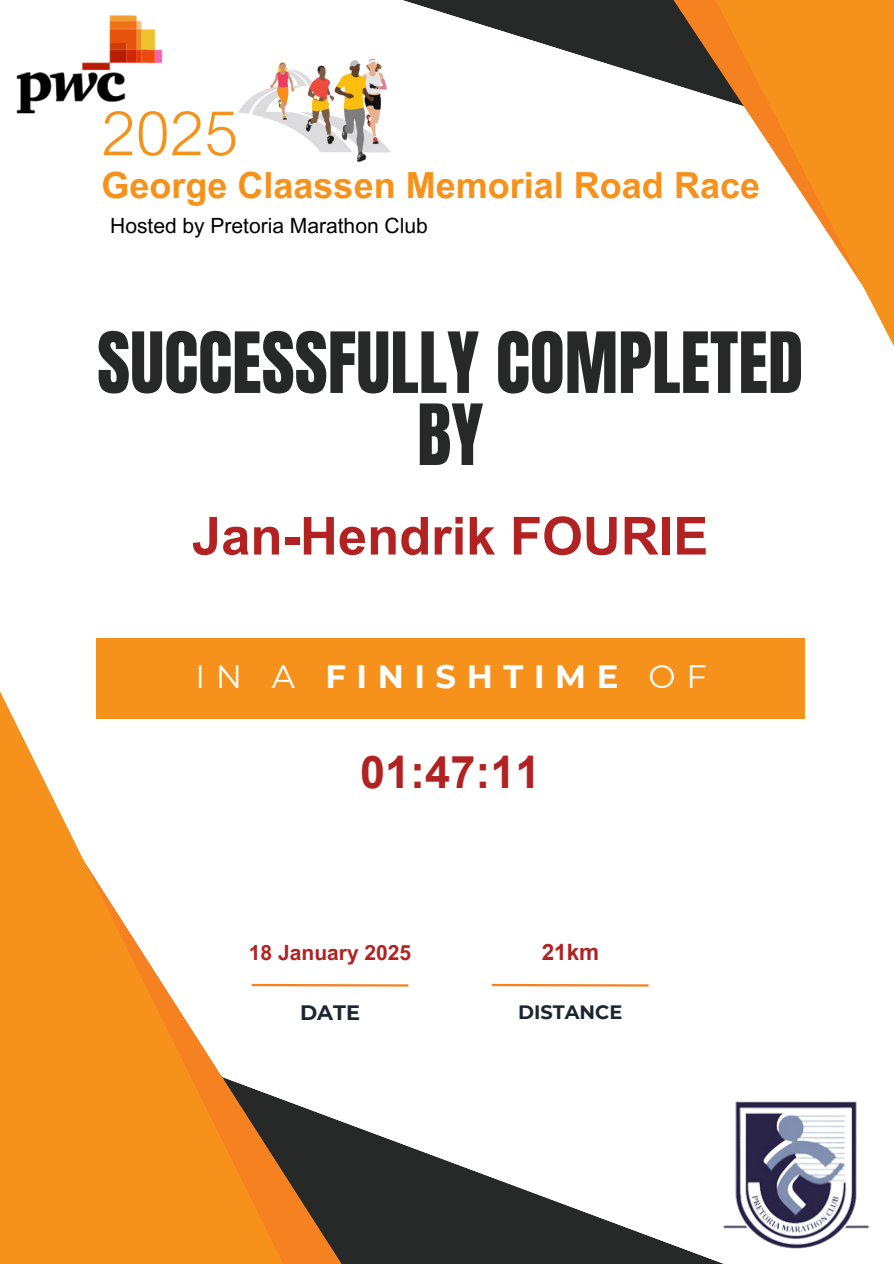
<style>
.page{position:relative;width:894px;height:1264px;background:#fff}
.page>*{position:absolute;margin:0;border:0;box-sizing:border-box;transform-origin:0 0}
.t1{font:71.55px/72px "Anton";color:#272828;text-align:center}
.t2{font:300 61.5px "Arial Nova";color:#f6911b}
.t3{font:700 52.5px "Arial";color:#b22222}
.t4{font:700 45px "Arial";color:#b22222}
.t5{font:700 36px "Arial MT Pro";color:#f6911b}
.t6{font:700 32.4px "Montserrat";letter-spacing:.325em;color:#fff}
.t7{font:700 22.5px "Arial";color:#b22222}
.t8{font:21px "Arial MT Pro";color:#000}
.t9{font:700 21px "Arial MT Pro";color:#b22222}
.t10{font:700 20.85px "Montserrat";color:#1d2531}
.t11{font:700 19.35px "Montserrat";color:#1d2531}
.s1{font-weight:400}
</style>
<div class="page">
<svg style="left:403px;top:0;width:217px;height:68px;fill:#272828"></svg>
<svg style="left:620px;top:0;width:71px;height:90px;background:#494642"></svg>
<svg style="left:691px;top:0;width:202px;height:344px"></svg>
<div style="left:96px;top:638px;width:708px;height:80px;background:#f6911b"></div>
<svg style="left:354px;top:1126px;width:367px;height:137px;fill:#272828"></svg>
<svg style="left:307px;top:718px;width:47px;height:545px"></svg>
<svg style="left:0;top:691px;width:307px;height:572px;fill:#f69121"></svg>
<svg style="left:492px;top:983px;width:157px;height:4px"></svg>
<svg style="left:249px;top:982px;width:160px;height:5px"></svg>
<img style="left:16px;top:15px;width:147px;height:99px">
<img style="left:683px;top:1101px;width:186px;height:157px">
<img style="left:238px;top:18px;width:174px;height:144px">
<p class="t2" style="left:101px;top:95px;width:138px">2025</p>
<h1 class="t5" style="left:101px;top:172px;width:660px">George Claassen Memorial Road Race</h1>
<h4 class="t8" style="left:110px;top:218px;width:319px">Hosted by Pretoria Marathon Club</h4>
<p class="t1" style="left:97px;top:328px;width:707px">SUCCESSFULLY COMPLETED<br>BY</p>
<h3 class="t3" style="left:192px;top:507px;width:517px">Jan-Hendrik FOURIE</h3>
<p class="t6" style="left:195px;top:657px;width:512px"><span class="s1">IN A</span> FINISHTIME <span class="s1">OF</span></p>
<p class="t4" style="left:360px;top:747px;width:182px">01:47:11</p>
<h6 class="t9" style="left:249px;top:944px;width:164px">18 January 2025</h6>
<p class="t7" style="left:541px;top:939px;width:59px">21km</p>
<h2 class="t10" style="left:300px;top:1000px;width:61px">DATE</h2>
<h3 class="t11" style="left:518px;top:1000px;width:106px">DISTANCE</h3>
</div>
